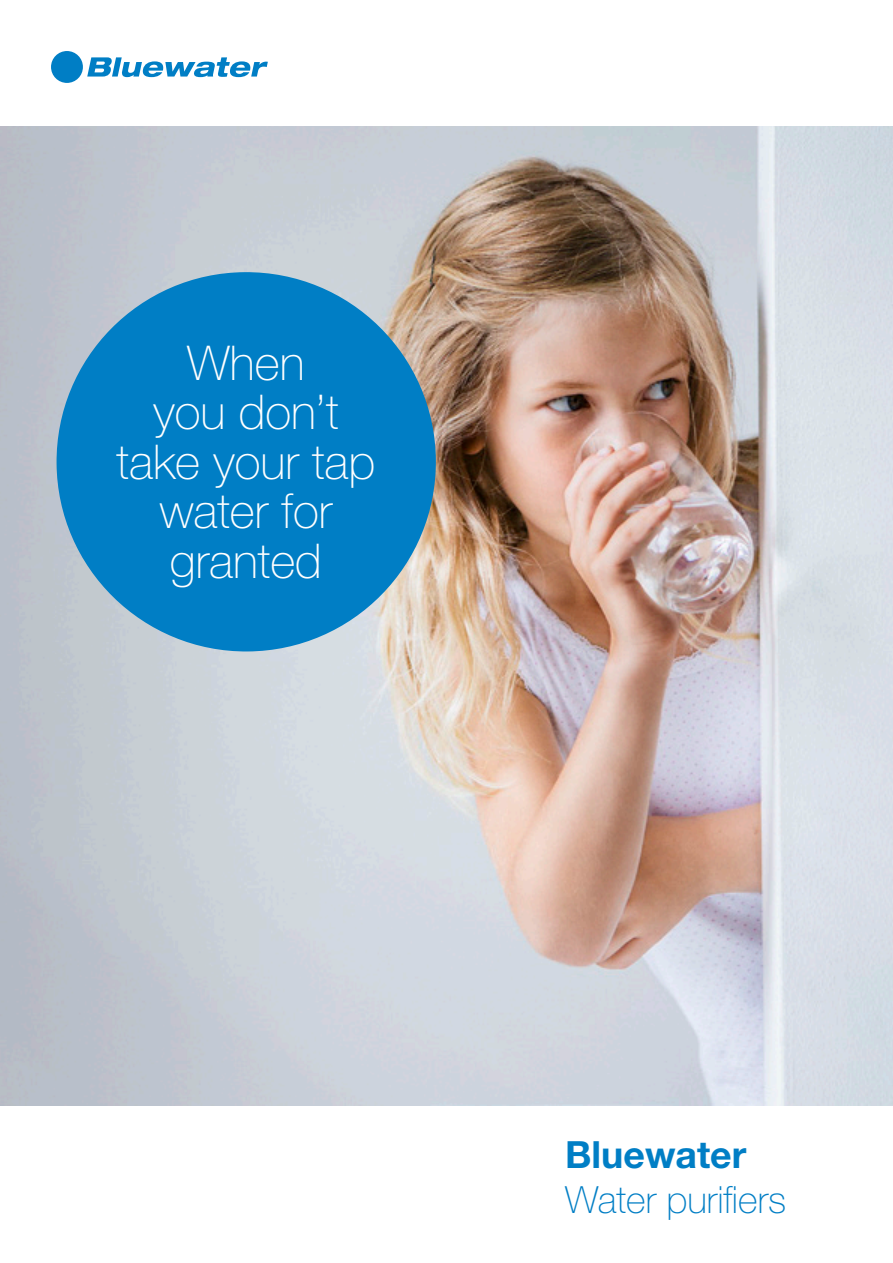
<style>
.page{position:relative;width:893px;height:1263px;background:#fff}
.page>*{position:absolute;margin:0;border:0;box-sizing:border-box;transform-origin:0 0}
.t1{font:100 48px/49.5px "Helvetica Neue LT Std";color:#fff;text-align:center}
.t2{font:100 37.5px "Helvetica Neue LT Std";color:#007ec5}
.t3{font:700 37.5px "Helvetica Neue LT Std";color:#007ec5}
</style>
<div class="page">
<img style="left:0;top:126px;width:893px;height:980px">
<svg style="left:56px;top:271px;width:381px;height:381px;background:#2c8ec5"></svg>
<div style="left:51px;top:51px;width:32px;height:32px;background:#007ec5;border-radius:50%"></div>
<svg style="left:87px;top:57px;width:181px;height:20px"></svg>
<p class="t1" style="left:117px;top:338px;width:260px">When<br>you don’t take your tap water for granted</p>
<p class="t3" style="left:565px;top:1131px;width:183px">Bluewater</p>
<p class="t2" style="left:565px;top:1178px;width:222px">Water purifiers</p>
</div>
